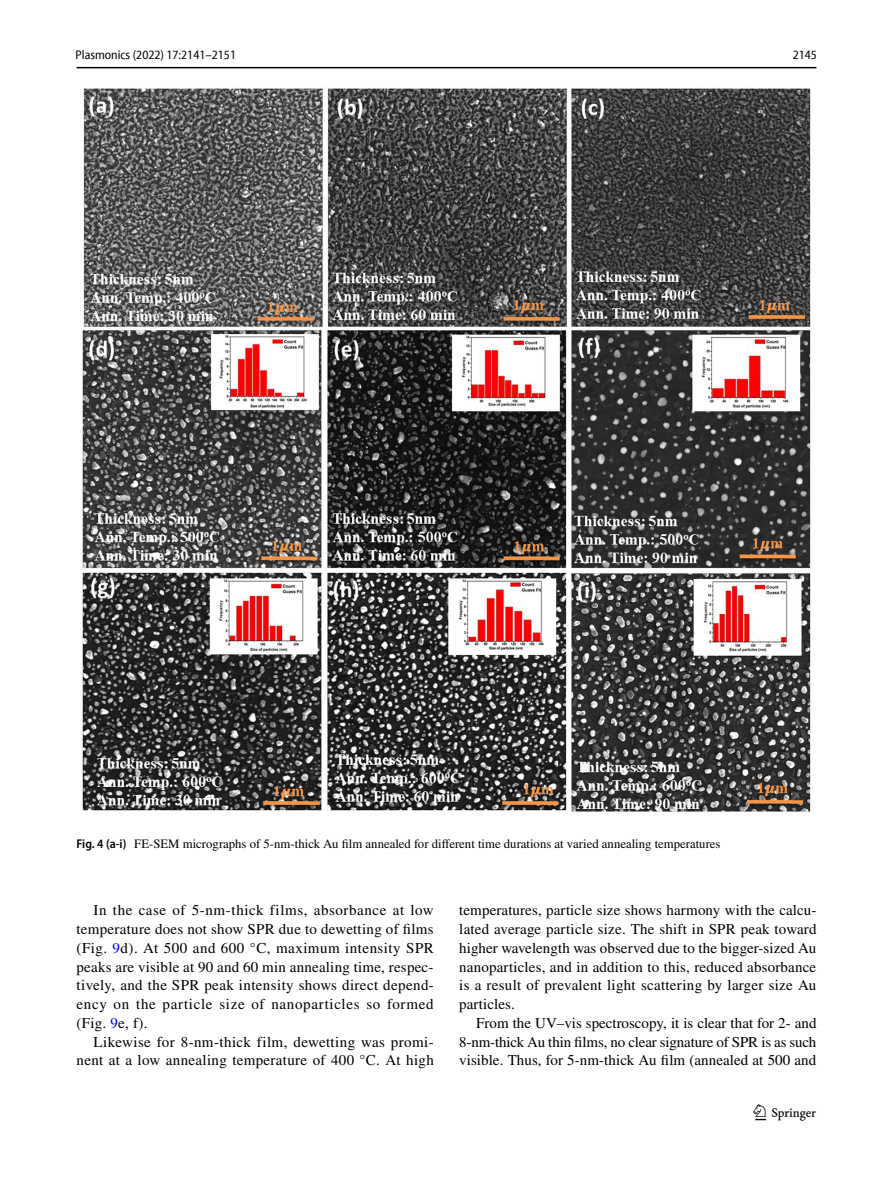
<style>
.page{position:relative;width:893px;height:1187px;background:#fff}
.page>*{position:absolute;margin:0;border:0;box-sizing:border-box;transform-origin:0 0}
.t1{font:22.5px "Springnew Regular 3";color:#000}
.t2{font:15px/18.8px "STIX";letter-spacing:.02em;color:#000;text-align:justify}
.t3{font:12.75px "STIX";color:#000}
.t4{font:semi-condensed 12.75px "Myriad Pro Unic";color:#000}
.s1{font-family:"Myriad Pro";font-weight:600;font-stretch:semi-condensed}
.s2{color:#00f}
</style>
<div class="page">
<hr style="left:77px;top:67px;width:739px;height:1px;background:#000">
<img style="left:82px;top:88px;width:729px;height:724px">
<p class="t4" style="left:76px;top:50px;width:162px">Plasmonics (2022) 17:2141–2151</p>
<p class="t4" style="left:793px;top:50px;width:26px">2145</p>
<p class="t3" style="left:77px;top:835px;width:645px"><span class="s1">Fig. 4 (a-i)</span> FE-SEM micrographs of 5-nm-thick Au film annealed for different time durations at varied annealing temperatures</p>
<p class="t2" style="left:77px;top:901px;width:359px;text-indent:17px">In the case of 5-nm-thick films, absorbance at low temperature does not show SPR due to dewetting of films (Fig. <span class="s2">9</span>d). At 500 and 600 °C, maximum intensity SPR peaks are visible at 90 and 60 min annealing time, respec&shy;tively, and the SPR peak intensity shows direct depend&shy;ency on the particle size of nanoparticles so formed (Fig. <span class="s2">9</span>e, f).</p>
<p class="t2" style="left:77px;top:1033px;width:359px;text-align:right">Likewise for 8-nm-thick film, dewetting was promi&shy;nent at a low annealing temperature of 400 °C. At high</p>
<p class="t2" style="left:459px;top:901px;width:359px">temperatures, particle size shows harmony with the calcu&shy;lated average particle size. The shift in SPR peak toward higher wavelength was observed due to the bigger-sized Au nanoparticles, and in addition to this, reduced absorbance is a result of prevalent light scattering by larger size Au particles.</p>
<p class="t2" style="left:459px;top:1014px;width:359px;text-indent:17px">From the UV–vis spectroscopy, it is clear that for 2- and 8-nm-thick Au thin films, no clear signature of SPR is as such visible. Thus, for 5-nm-thick Au film (annealed at 500 and</p>
<h1 class="t1" style="left:755px;top:1104px;width:62px">1 3</h1>
</div>
